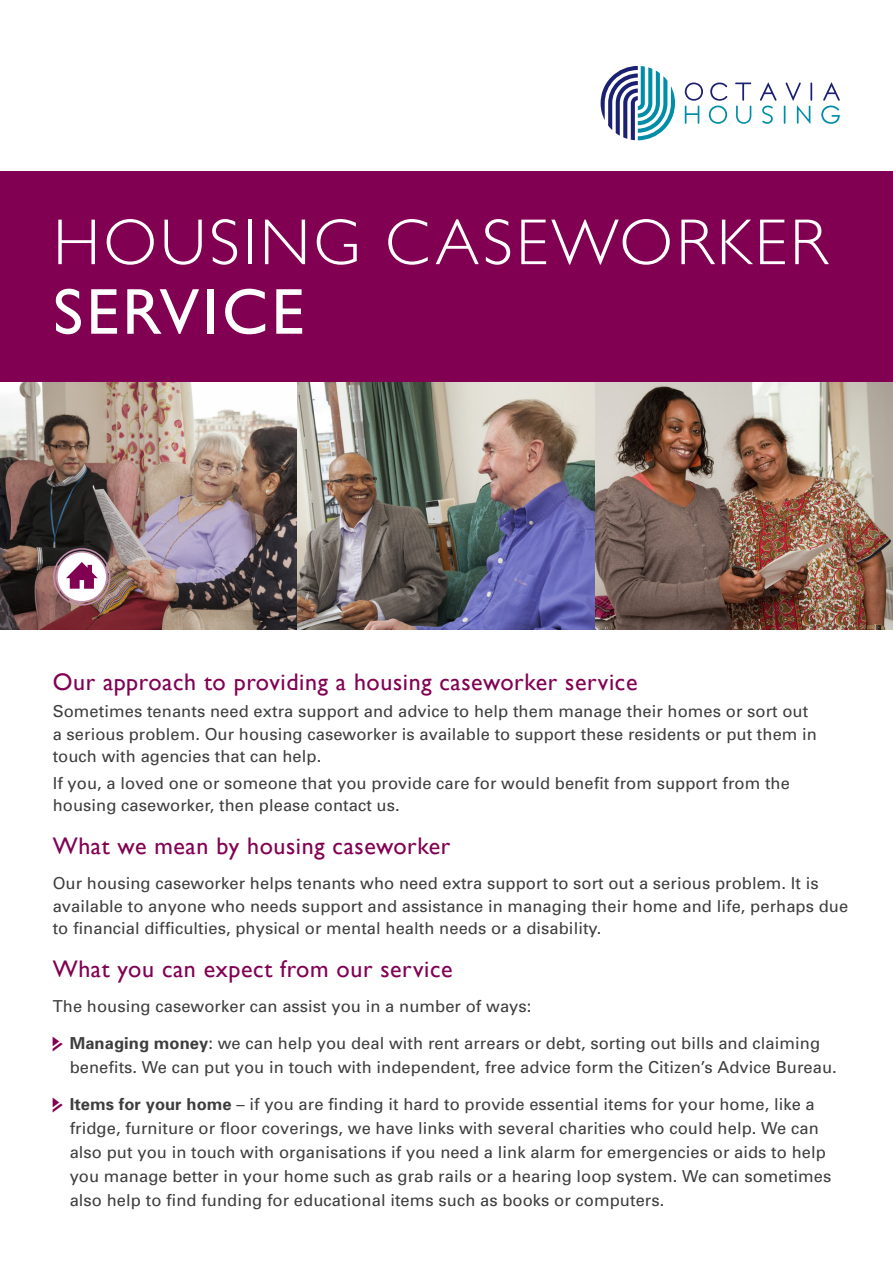
<style>
.page{position:relative;width:893px;height:1263px;background:#fff}
.page>*{position:absolute;margin:0;border:0;box-sizing:border-box;transform-origin:0 0}
.A4_Headline{font:300 65.25px/69.6px "Gill Sans";letter-spacing:.05em;color:#fff}
.t1{font:24px "Gill Sans";letter-spacing:.025em;color:#820052}
.t2{font:16.5px/22.5px "Univers";letter-spacing:.005em;color:#3e3e3f}
.s1{font-weight:400}
.s2{font-family:"Pointers";color:#820052}
.s3{font-weight:700}
</style>
<div class="page">
<div style="left:0;top:170px;width:893px;height:213px;background:#820052"></div>
<img style="left:0;top:383px;width:893px;height:246px">
<div style="left:57px;top:552px;width:50px;height:50px;background:#fff;border-radius:50%"></div>
<div style="left:53px;top:548px;width:58px;height:57px;border:1px solid #c48eac;border-radius:50%"></div>
<div style="left:56px;top:551px;width:52px;height:51px;border:1px solid #c48eac;border-radius:50%"></div>
<svg style="left:66px;top:562px;width:32px;height:27px"></svg>
<svg style="left:601px;top:66px;width:74px;height:74px"></svg>
<svg style="left:760px;top:83px;width:16px;height:41px"></svg>
<svg style="left:685px;top:83px;width:18px;height:41px"></svg>
<svg style="left:709px;top:83px;width:18px;height:41px"></svg>
<svg style="left:821px;top:83px;width:19px;height:41px"></svg>
<svg style="left:784px;top:83px;width:28px;height:41px"></svg>
<svg style="left:735px;top:83px;width:16px;height:41px"></svg>
<p class="A4_Headline" style="left:53px;top:208px;width:776px">HOUSING CASEWORKER<br><span class="s1">SERVICE</span></p>
<h2 class="t1" style="left:53px;top:668px;width:586px">Our approach to providing a housing caseworker service</h2>
<p class="t2" style="left:53px;top:700px;width:766px">Sometimes tenants need extra support and advice to help them manage their homes or sort out a serious problem. Our housing caseworker is available to support these residents or put them in touch with agencies that can help.</p>
<p class="t2" style="left:53px;top:772px;width:739px">If you, a loved one or someone that you provide care for would benefit from support from the housing caseworker, then please contact us.</p>
<h2 class="t1" style="left:53px;top:832px;width:399px">What we mean by housing caseworker</h2>
<p class="t2" style="left:53px;top:872px;width:797px">Our housing caseworker helps tenants who need extra support to sort out a serious problem. It is available to anyone who needs support and assistance in managing their home and life, perhaps due to financial difficulties, physical or mental health needs or a disability.</p>
<h2 class="t1" style="left:53px;top:955px;width:401px">What you can expect from our service</h2>
<p class="t2" style="left:53px;top:995px;width:480px">The housing caseworker can assist you in a number of ways:</p>
<p class="t2" style="left:70px;top:1031px;width:768px;line-height:24px;text-indent:-17px"><span class="s2">j</span> <span class="s3">Managing money</span>: we can help you deal with rent arrears or debt, sorting out bills and claiming benefits. We can put you in touch with independent, free advice form the Citizen’s Advice Bureau.</p>
<p class="t2" style="left:70px;top:1092px;width:763px;line-height:24px;text-indent:-17px"><span class="s2">j</span> <span class="s3">Items for your home</span> – if you are finding it hard to provide essential items for your home, like a fridge, furniture or floor coverings, we have links with several charities who could help. We can also put you in touch with organisations if you need a link alarm for emergencies or aids to help you manage better in your home such as grab rails or a hearing loop system. We can sometimes also help to find funding for educational items such as books or computers.</p>
</div>
